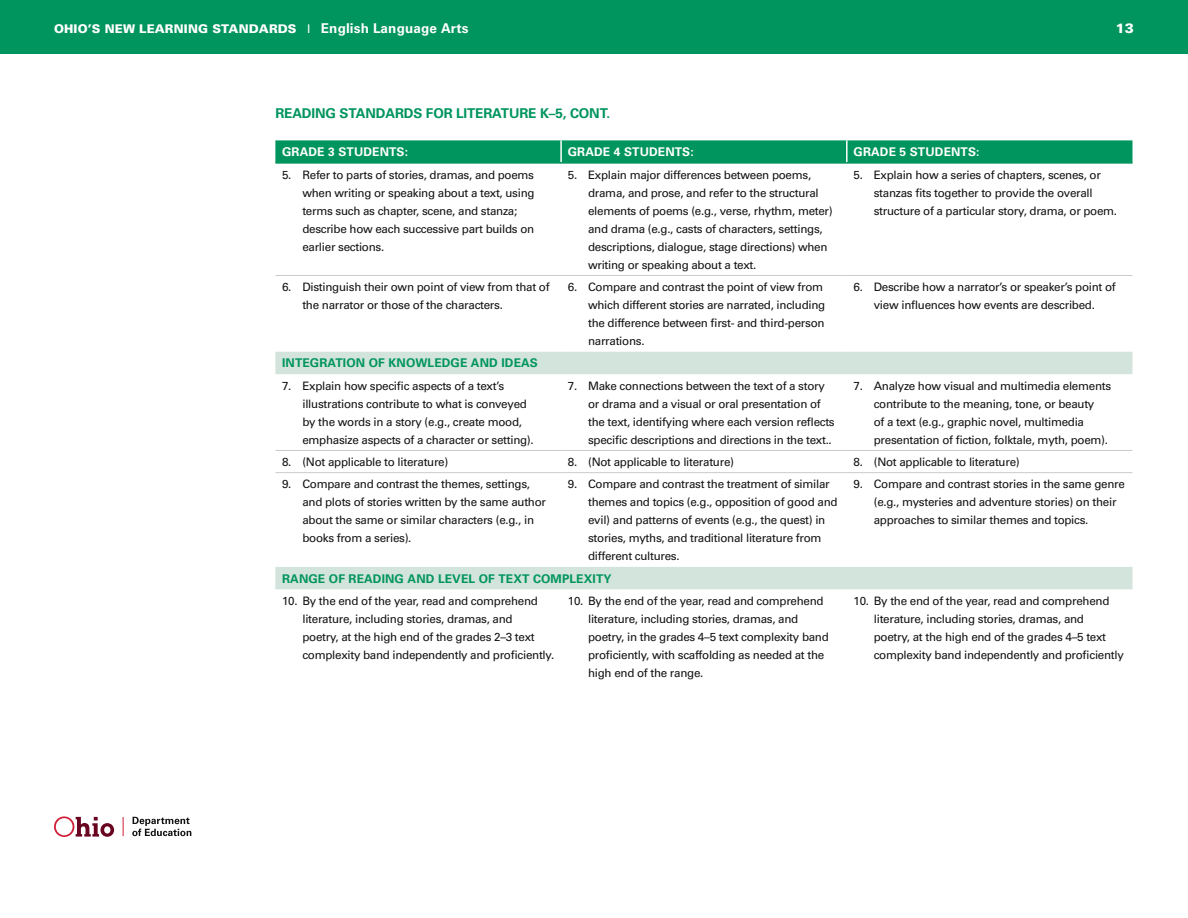
<style>
.page{position:relative;width:1188px;height:918px;background:#fff}
.page>*{position:absolute;margin:0;border:0;box-sizing:border-box;transform-origin:0 0}
.TABLE_HD{font:700 13.5px "Univers";letter-spacing:-.01em;color:#00945e}
.t1{font:900 13.5px "Univers";color:#fff}
.COLUMN_BHD{font:700 12px "Univers";letter-spacing:.01em;color:#00945e}
.t2{font:900 12px "Univers";letter-spacing:.01em;color:#fff}
.COLUMN_HD{font:700 12px "Univers";letter-spacing:.01em;color:#fff}
.NUMBER{font:11.7px/18px "Univers";letter-spacing:-.025em;color:#121212}
.s1{font-weight:400}
.s2{font-weight:700;font-size:13.5px}
</style>
<div class="page">
<div style="left:0;top:0;width:1188px;height:54px;background:#00945e"></div>
<svg style="left:54px;top:816px;width:60px;height:21px"></svg>
<svg style="left:123px;top:817px;width:1px;height:19px"></svg>
<svg style="left:132px;top:817px;width:59px;height:19px"></svg>
<div style="left:275px;top:140px;width:857px;height:22px;background:#00945e"></div>
<svg style="left:275px;top:352px;width:857px;height:237px"></svg>
<hr style="left:560px;top:140px;width:2px;height:22px;background:#fff">
<hr style="left:846px;top:140px;width:2px;height:22px;background:#fff">
<hr style="left:560px;top:374px;width:2px;height:76px;background:#fff">
<hr style="left:846px;top:374px;width:2px;height:76px;background:#fff">
<hr style="left:560px;top:451px;width:2px;height:21px;background:#fff">
<hr style="left:846px;top:451px;width:2px;height:21px;background:#fff">
<hr style="left:560px;top:473px;width:2px;height:94px;background:#fff">
<hr style="left:846px;top:473px;width:2px;height:94px;background:#fff">
<hr style="left:275px;top:275px;width:286px;height:1px;background:#c9cccb">
<hr style="left:561px;top:275px;width:286px;height:1px;background:#c9cccb">
<hr style="left:847px;top:275px;width:286px;height:1px;background:#c9cccb">
<hr style="left:275px;top:450px;width:286px;height:1px;background:#c9cccb">
<hr style="left:561px;top:450px;width:286px;height:1px;background:#c9cccb">
<hr style="left:847px;top:450px;width:286px;height:1px;background:#c9cccb">
<hr style="left:275px;top:472px;width:286px;height:1px;background:#c9cccb">
<hr style="left:561px;top:472px;width:286px;height:1px;background:#c9cccb">
<hr style="left:847px;top:472px;width:286px;height:1px;background:#c9cccb">
<hr style="left:275px;top:162px;width:286px;height:2px;background:#00945e">
<hr style="left:561px;top:162px;width:286px;height:2px;background:#00945e">
<hr style="left:847px;top:162px;width:286px;height:2px;background:#00945e">
<p class="t2" style="left:54px;top:21px;width:416px">OHIO’S NEW LEARNING STANDARDS <span class="s1">I</span> <span class="s2">English Language Arts</span></p>
<p class="t1" style="left:1116px;top:19px;width:20px">13</p>
<p class="TABLE_HD" style="left:275px;top:105px;width:336px">READING STANDARDS FOR LITERATURE K–5, CONT.</p>
<p class="COLUMN_HD" style="left:282px;top:145px;width:127px">GRADE 3 STUDENTS:</p>
<p class="COLUMN_HD" style="left:568px;top:145px;width:127px">GRADE 4 STUDENTS:</p>
<p class="COLUMN_HD" style="left:854px;top:145px;width:127px">GRADE 5 STUDENTS:</p>
<p class="NUMBER" style="left:302px;top:166px;width:234px;text-indent:-20px">5. Refer to parts of stories, dramas, and poems when writing or speaking about a text, using terms such as chapter, scene, and stanza; describe how each successive part builds on earlier sections.</p>
<p class="NUMBER" style="left:588px;top:166px;width:246px;text-indent:-20px">5. Explain major differences between poems, drama, and prose, and refer to the structural elements of poems (e.g., verse, rhythm, meter) and drama (e.g., casts of characters, settings, descriptions, dialogue, stage directions) when writing or speaking about a text.</p>
<p class="NUMBER" style="left:874px;top:166px;width:245px;text-indent:-20px">5. Explain how a series of chapters, scenes, or stanzas fits together to provide the overall structure of a particular story, drama, or poem.</p>
<p class="NUMBER" style="left:302px;top:278px;width:249px;text-indent:-20px">6. Distinguish their own point of view from that of the narrator or those of the characters.</p>
<p class="NUMBER" style="left:588px;top:278px;width:239px;text-indent:-20px">6. Compare and contrast the point of view from which different stories are narrated, including the difference between first- and third-person narrations.</p>
<p class="NUMBER" style="left:854px;top:278px;width:264px;text-align:center">6. Describe how a narrator’s or speaker’s point of view influences how events are described.</p>
<p class="COLUMN_BHD" style="left:282px;top:356px;width:257px">INTEGRATION OF KNOWLEDGE AND IDEAS</p>
<p class="NUMBER" style="left:302px;top:377px;width:233px;text-indent:-20px">7. Explain how specific aspects of a text’s illustrations contribute to what is conveyed by the words in a story (e.g., create mood, emphasize aspects of a character or setting).</p>
<p class="NUMBER" style="left:588px;top:377px;width:248px;text-indent:-20px">7. Make connections between the text of a story or drama and a visual or oral presentation of the text, identifying where each version reflects specific descriptions and directions in the text..</p>
<p class="NUMBER" style="left:874px;top:377px;width:239px;text-indent:-20px">7. Analyze how visual and multimedia elements contribute to the meaning, tone, or beauty<br>of a text (e.g., graphic novel, multimedia presentation of fiction, folktale, myth, poem).</p>
<p class="NUMBER" style="left:282px;top:453px;width:168px">8. (Not applicable to literature)</p>
<p class="NUMBER" style="left:568px;top:453px;width:168px">8. (Not applicable to literature)</p>
<p class="NUMBER" style="left:854px;top:453px;width:168px">8. (Not applicable to literature)</p>
<p class="NUMBER" style="left:302px;top:475px;width:245px;text-indent:-20px">9. Compare and contrast the themes, settings, and plots of stories written by the same author about the same or similar characters (e.g., in books from a series).</p>
<p class="NUMBER" style="left:588px;top:475px;width:251px;text-indent:-20px">9. Compare and contrast the treatment of similar themes and topics (e.g., opposition of good and evil) and patterns of events (e.g., the quest) in stories, myths, and traditional literature from different cultures.</p>
<p class="NUMBER" style="left:874px;top:475px;width:253px;text-indent:-20px">9. Compare and contrast stories in the same genre (e.g., mysteries and adventure stories) on their approaches to similar themes and topics.</p>
<p class="COLUMN_BHD" style="left:282px;top:571px;width:331px">RANGE OF READING AND LEVEL OF TEXT COMPLEXITY</p>
<p class="NUMBER" style="left:302px;top:592px;width:253px;text-indent:-20px">10. By the end of the year, read and comprehend literature, including stories, dramas, and<br>poetry, at the high end of the grades 2–3 text complexity band independently and proficiently.</p>
<p class="NUMBER" style="left:588px;top:592px;width:242px;text-indent:-20px">10. By the end of the year, read and comprehend literature, including stories, dramas, and poetry, in the grades 4–5 text complexity band proficiently, with scaffolding as needed at the high end of the range.</p>
<p class="NUMBER" style="left:874px;top:592px;width:252px;text-indent:-20px">10. By the end of the year, read and comprehend literature, including stories, dramas, and<br>poetry, at the high end of the grades 4–5 text complexity band independently and proficiently</p>
</div>
